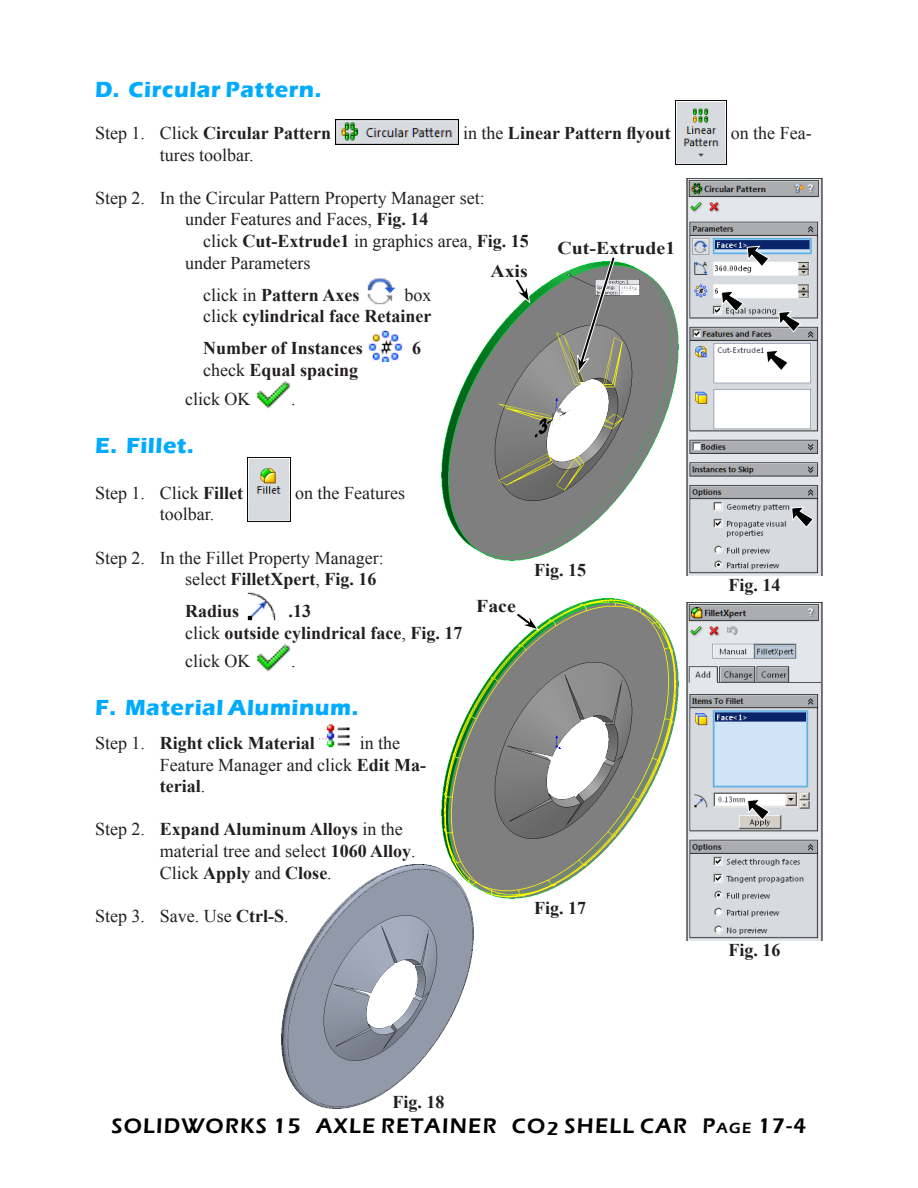
<style>
.page{position:relative;width:918px;height:1188px;background:#fff}
.page>*{position:absolute;margin:0;border:0;box-sizing:border-box;transform-origin:0 0}
.Subhead_1{font:700 22.5px "Eras ITC";letter-spacing:.025em;color:#00abff}
.t1{font:600 21.75px "Eras ITC";letter-spacing:.055em;color:#000}
.Body_text{font:18px/21.6px "Times New Roman";color:#231f20}
.Body_text-2{font:700 18px/21.6px "Times New Roman";color:#231f20;text-align:right}
.Fig_No{font:700 18px "Times New Roman";color:#231f20}
.Coor{font:700 18px "Times New Roman";color:#231f20;scale:1.1 1}
.s1{font-weight:400}
.s2{font-weight:700}
.s3{font-size:19.5px}
.s4{font-size:15.15px}
</style>
<div class="page">
<img style="left:336px;top:120px;width:123px;height:25px">
<img style="left:675px;top:100px;width:51px;height:64px">
<img style="left:367px;top:278px;width:29px;height:27px">
<img style="left:368px;top:330px;width:35px;height:32px">
<img style="left:256px;top:381px;width:35px;height:28px">
<img style="left:248px;top:457px;width:43px;height:64px">
<img style="left:247px;top:592px;width:29px;height:29px">
<img style="left:256px;top:644px;width:35px;height:28px">
<img style="left:319px;top:724px;width:31px;height:24px">
<img style="left:686px;top:178px;width:137px;height:398px">
<svg style="left:747px;top:246px;width:22px;height:21px"></svg>
<svg style="left:766px;top:350px;width:23px;height:21px"></svg>
<svg style="left:778px;top:311px;width:23px;height:21px"></svg>
<svg style="left:791px;top:507px;width:23px;height:21px"></svg>
<svg style="left:721px;top:291px;width:23px;height:21px"></svg>
<img style="left:442px;top:261px;width:236px;height:300px">
<svg style="left:577px;top:257px;width:39px;height:116px;background:#889088"></svg>
<svg style="left:514px;top:278px;width:17px;height:25px"></svg>
<img style="left:686px;top:603px;width:137px;height:337px">
<svg style="left:747px;top:799px;width:23px;height:21px"></svg>
<img style="left:442px;top:599px;width:236px;height:299px">
<svg style="left:515px;top:612px;width:24px;height:19px"></svg>
<img style="left:282px;top:865px;width:191px;height:244px">
<p class="Subhead_1" style="left:95px;top:76px;width:228px">D. Circular Pattern.</p>
<p class="Body_text-2" style="left:95px;top:122px;width:238px"><span class="s1">Step 1. Click</span> Circular Pattern</p>
<p class="Body_text-2" style="left:463px;top:122px;width:209px"><span class="s1">in the</span> Linear Pattern flyout</p>
<p class="Body_text" style="left:731px;top:122px;width:82px">on the Fea-</p>
<p class="Body_text" style="left:160px;top:143px;width:95px">tures toolbar.</p>
<p class="Body_text" style="left:95px;top:187px;width:391px">Step 2. In the Circular Pattern Property Manager set:</p>
<p class="Body_text" style="left:185px;top:208px;width:245px">under Features and Faces, <span class="s2">Fig. 14</span></p>
<p class="Body_text" style="left:203px;top:230px;width:327px">click <span class="s2">Cut-Extrude1</span> in graphics area, <span class="s2">Fig. 15</span></p>
<p class="Body_text" style="left:185px;top:251px;width:127px">under Parameters</p>
<p class="Body_text-2" style="left:203px;top:283px;width:158px"><span class="s1">click in</span> Pattern Axes</p>
<p class="Coor" style="left:558px;top:235px;width:108px">Cut-Extrude1</p>
<p class="Coor" style="left:490px;top:258px;width:36px">Axis</p>
<p class="Body_text-2" style="left:203px;top:283px;width:230px"><span class="s1">box<br>click</span> cylindrical face Retainer</p>
<p class="Body_text-2" style="left:203px;top:337px;width:161px">Number of Instances</p>
<p class="Body_text-2" style="left:412px;top:337px;width:10px">6</p>
<p class="Body_text" style="left:185px;top:355px;width:175px;line-height:29px;text-indent:18px">check <span class="s2">Equal spacing </span>click OK</p>
<p class="Body_text" style="left:291px;top:388px;width:6px">.</p>
<p class="Subhead_1" style="left:95px;top:433px;width:100px">E. Fillet.</p>
<p class="Body_text" style="left:95px;top:482px;width:150px">Step 1. Click <span class="s2">Fillet</span></p>
<p class="Body_text" style="left:295px;top:482px;width:111px">on the Features</p>
<p class="Body_text" style="left:160px;top:503px;width:56px">toolbar.</p>
<p class="Body_text" style="left:185px;top:546px;width:200px;text-indent:-90px">Step 2. In the Fillet Property Manager: select <span class="s2">FilletXpert</span>, <span class="s2">Fig. 16</span></p>
<p class="Body_text-2" style="left:185px;top:600px;width:56px">Radius</p>
<p class="Fig_No" style="left:534px;top:558px;width:54px">Fig. 15</p>
<p class="Fig_No" style="left:729px;top:573px;width:54px">Fig. 14</p>
<p class="Coor" style="left:476px;top:594px;width:37px">Face</p>
<p class="Body_text-2" style="left:185px;top:600px;width:279px;text-align:left;text-indent:104px">.13<br><span class="s1">click</span> outside cylindrical face<span class="s1">,</span> Fig. 17</p>
<p class="Body_text" style="left:185px;top:650px;width:67px">click OK</p>
<p class="Body_text" style="left:291px;top:650px;width:6px">.</p>
<p class="Subhead_1" style="left:95px;top:695px;width:265px">F. Material Aluminum.</p>
<p class="Body_text-2" style="left:95px;top:732px;width:221px"><span class="s1">Step 1.</span> Right click Material</p>
<p class="Body_text" style="left:160px;top:732px;width:268px;text-indent:200px">in the<br>Feature Manager and click <span class="s2">Edit Ma&shy;terial</span>.</p>
<p class="Body_text" style="left:160px;top:818px;width:257px;text-indent:-65px">Step 2. <span class="s2">Expand Aluminum Alloys</span> in the material tree and select <span class="s2">1060 Alloy</span>.<br>Click <span class="s2">Apply</span> and <span class="s2">Close</span>.</p>
<p class="Body_text" style="left:95px;top:905px;width:195px">Step 3. Save. Use <span class="s2">Ctrl-S</span>.</p>
<p class="Fig_No" style="left:534px;top:896px;width:54px">Fig. 17</p>
<p class="Fig_No" style="left:392px;top:1089px;width:54px">Fig. 18</p>
<p class="Fig_No" style="left:729px;top:937px;width:54px">Fig. 16</p>
<p class="t1" style="left:112px;top:1114px;width:696px">SOLIDWORKS 15 AXLE RETAINER CO<span class="s3">2</span> SHELL CAR P<span class="s4">age</span> 17-4</p>
</div>
